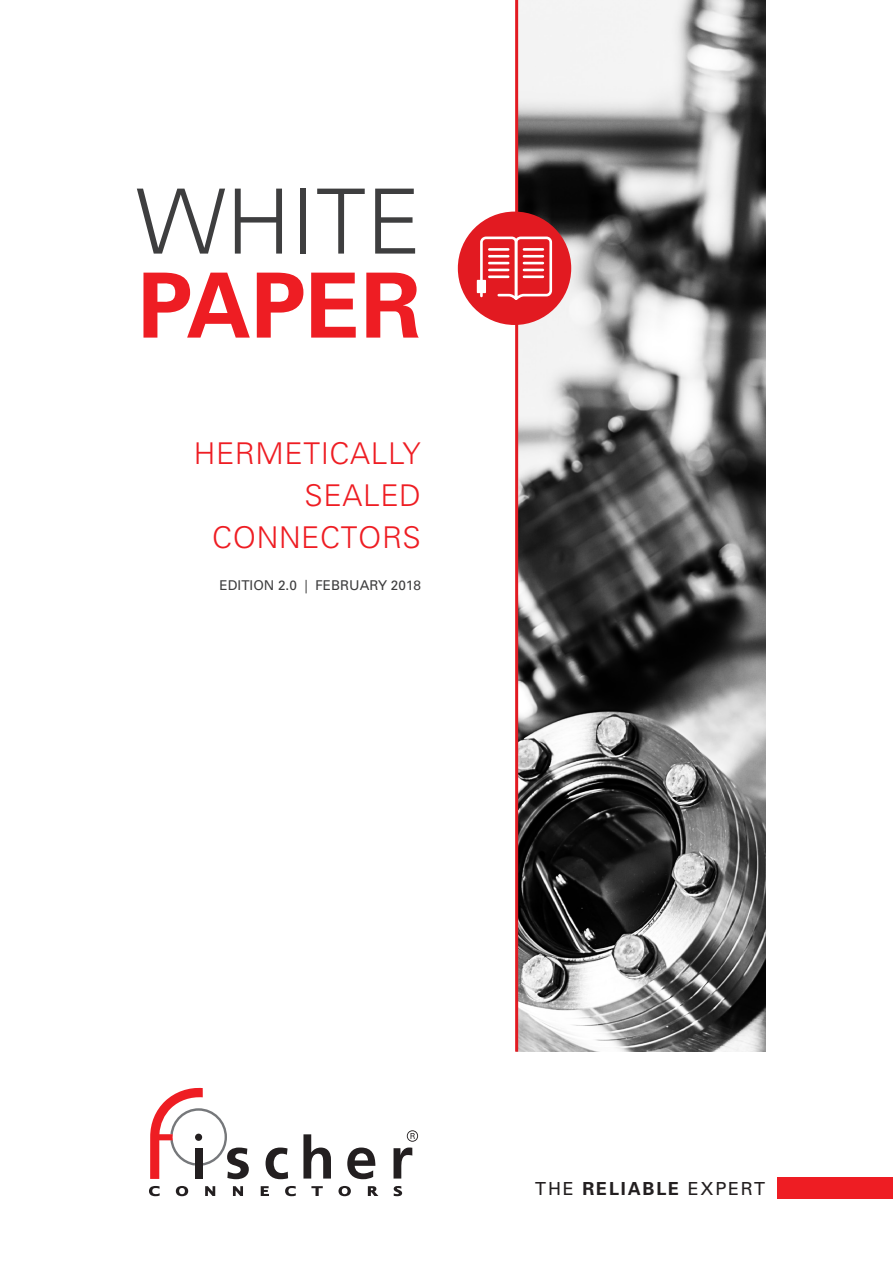
<style>
.page{position:relative;width:893px;height:1263px;background:#fff}
.page>*{position:absolute;margin:0;border:0;box-sizing:border-box;transform-origin:0 0}
.t1{font:300 90px "Univers";color:#3e3e3f}
.t2{font:700 90px "Univers";color:#ee1d23}
.t3{font:300 30px/42px "Univers";letter-spacing:.02em;color:#ee1d23;text-align:right}
.t4{font:18px "Univers";letter-spacing:.1em;color:#231f20}
.t5{font:13.5px "Univers";color:#3e3e3f}
.s1{font-weight:700}
</style>
<div class="page">
<div style="left:778px;top:1177px;width:115px;height:22px;background:#ee1d23"></div>
<img style="left:518px;top:0;width:247px;height:1052px">
<svg style="left:150px;top:1087px;width:99px;height:92px"></svg>
<svg style="left:266px;top:1147px;width:22px;height:32px"></svg>
<svg style="left:303px;top:1134px;width:28px;height:44px"></svg>
<svg style="left:347px;top:1147px;width:28px;height:32px"></svg>
<svg style="left:394px;top:1130px;width:24px;height:48px"></svg>
<svg style="left:149px;top:1186px;width:11px;height:10px"></svg>
<svg style="left:176px;top:1186px;width:12px;height:10px"></svg>
<svg style="left:205px;top:1186px;width:10px;height:10px"></svg>
<svg style="left:233px;top:1186px;width:10px;height:10px"></svg>
<svg style="left:261px;top:1186px;width:8px;height:10px"></svg>
<svg style="left:285px;top:1186px;width:11px;height:10px"></svg>
<svg style="left:311px;top:1186px;width:12px;height:10px"></svg>
<svg style="left:338px;top:1186px;width:13px;height:10px"></svg>
<svg style="left:368px;top:1186px;width:10px;height:10px"></svg>
<svg style="left:394px;top:1186px;width:8px;height:10px"></svg>
<hr style="left:515px;top:0;width:3px;height:1052px;background:#e21a21">
<div style="left:458px;top:212px;width:113px;height:113px;background:#e21a21;border-radius:50%"></div>
<div style="left:477px;top:280px;width:9px;height:13px;background:#fff"></div>
<svg style="left:479px;top:236px;width:74px;height:64px"></svg>
<hr style="left:524px;top:275px;width:19px;height:3px;background:#fff">
<p class="t1" style="left:136px;top:167px;width:287px">WHITE</p>
<p class="t2" style="left:138px;top:251px;width:285px">PAPER</p>
<p class="t3" style="left:194px;top:432px;width:229px">HERMETICALLY<br>SEALED<br>CONNECTORS</p>
<p class="t5" style="left:220px;top:577px;width:203px">EDITION 2.0 | FEBRUARY 2018</p>
<p class="t4" style="left:535px;top:1178px;width:231px">THE <span class="s1">RELIABLE</span> EXPERT</p>
</div>
